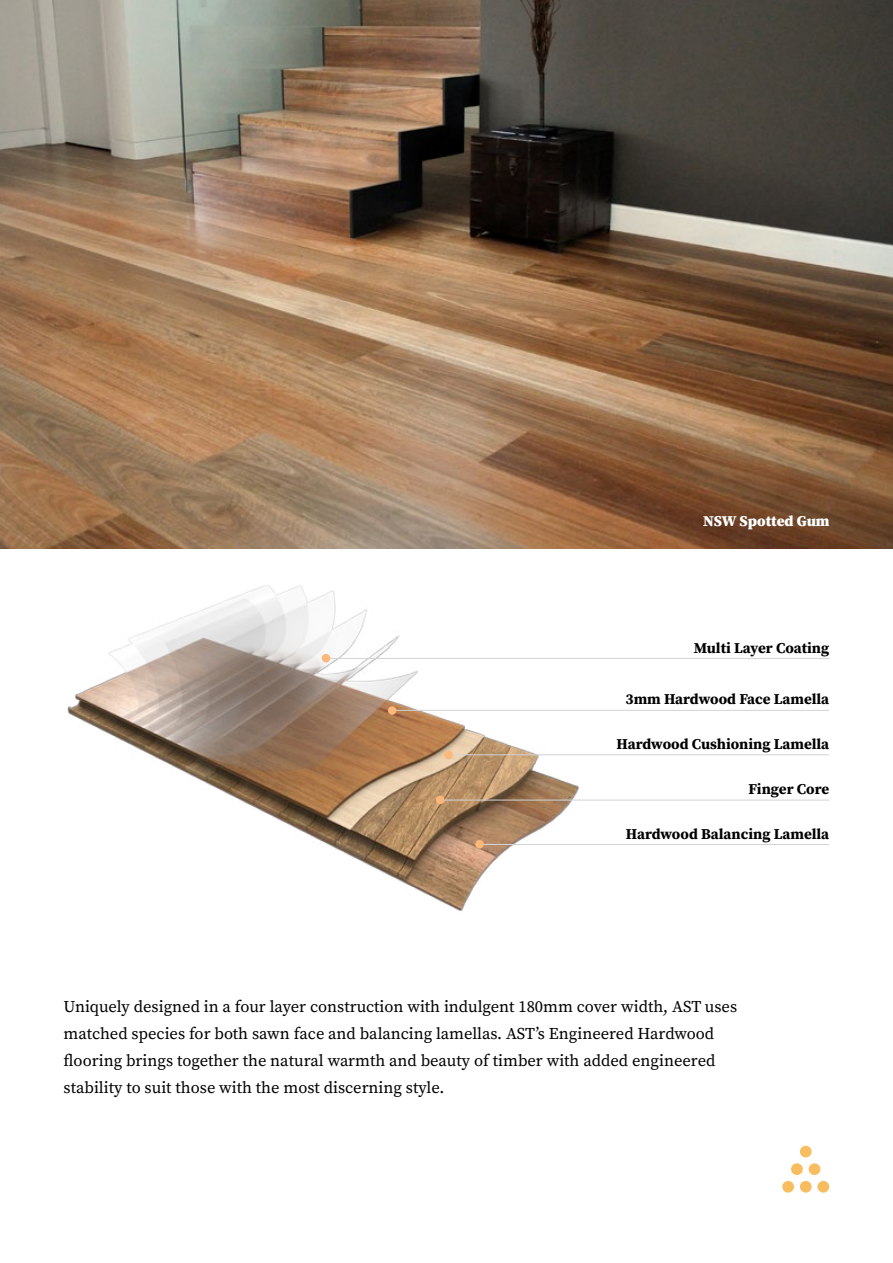
<style>
.page{position:relative;width:893px;height:1263px;background:#fff}
.page>*{position:absolute;margin:0;border:0;box-sizing:border-box;transform-origin:0 0}
.t1{font:16.5px/27px "Source Serif Pro";color:#000}
.t2{font:700 15px "Source Serif Pro";color:#000}
.t3{font:900 15px "Source Serif Pro";letter-spacing:-.01em;color:#fff}
</style>
<div class="page">
<img style="left:0;top:0;width:893px;height:549px">
<div style="left:800px;top:1181px;width:12px;height:11px;background:#f9bd61;border-radius:50%"></div>
<div style="left:800px;top:1146px;width:12px;height:11px;background:#f9bd61;border-radius:50%"></div>
<div style="left:817px;top:1181px;width:12px;height:11px;background:#f9bd61;border-radius:50%"></div>
<div style="left:782px;top:1181px;width:12px;height:11px;background:#f9bd61;border-radius:50%"></div>
<div style="left:809px;top:1163px;width:11px;height:12px;background:#f9bd61;border-radius:50%"></div>
<div style="left:791px;top:1163px;width:12px;height:12px;background:#f9bd61;border-radius:50%"></div>
<img style="left:67px;top:585px;width:542px;height:326px">
<hr style="left:480px;top:844px;width:349px;height:1px;background:#d1d3d4">
<hr style="left:440px;top:800px;width:389px;height:1px;background:#d1d3d4">
<hr style="left:392px;top:710px;width:437px;height:1px;background:#d1d3d4">
<hr style="left:449px;top:754px;width:380px;height:1px;background:#d1d3d4">
<hr style="left:326px;top:658px;width:503px;height:1px;background:#d1d3d4">
<div style="left:322px;top:654px;width:8px;height:8px;background:#fbb879;border-radius:50%"></div>
<div style="left:388px;top:706px;width:8px;height:9px;background:#fbb879;border-radius:50%"></div>
<div style="left:444px;top:751px;width:9px;height:8px;background:#fbb879;border-radius:50%"></div>
<div style="left:436px;top:796px;width:8px;height:8px;background:#fbb879;border-radius:50%"></div>
<div style="left:475px;top:840px;width:9px;height:8px;background:#fbb879;border-radius:50%"></div>
<p class="t3" style="left:703px;top:512px;width:128px">NSW Spotted Gum</p>
<p class="t2" style="left:694px;top:639px;width:137px">Multi Layer Coating</p>
<p class="t2" style="left:625px;top:691px;width:205px">3mm Hardwood Face Lamella</p>
<p class="t2" style="left:617px;top:735px;width:214px">Hardwood Cushioning Lamella</p>
<p class="t2" style="left:749px;top:780px;width:82px">Finger Core</p>
<p class="t2" style="left:626px;top:825px;width:205px">Hardwood Balancing Lamella</p>
<p class="t1" style="left:64px;top:994px;width:675px">Uniquely designed in a four layer construction with indulgent 180mm cover width, AST uses matched species for both sawn face and balancing lamellas. AST’s Engineered Hardwood flooring brings together the natural warmth and beauty of timber with added engineered stability to suit those with the most discerning style.</p>
</div>
